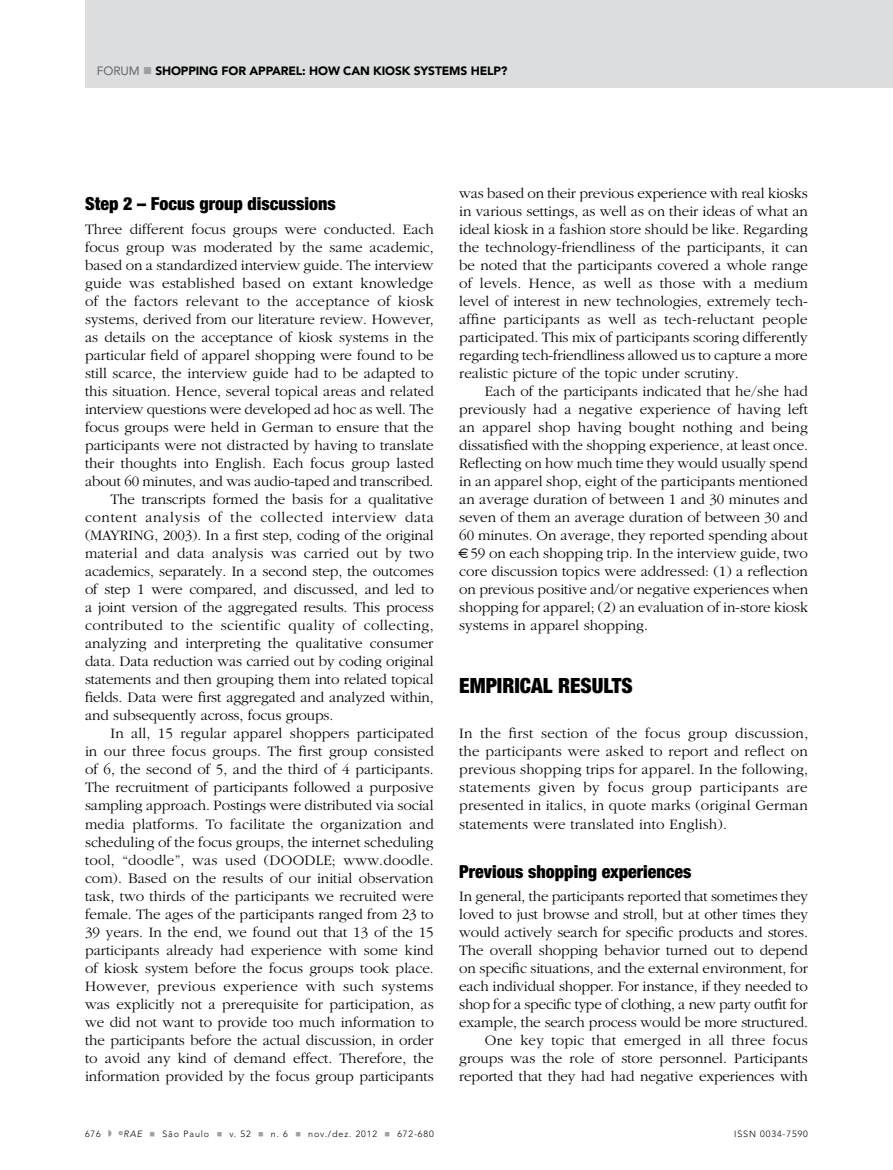
<style>
.page{position:relative;width:893px;height:1170px;background:#fff}
.page>*{position:absolute;margin:0;border:0;box-sizing:border-box;transform-origin:0 0}
.t1{font:900 condensed 21px "Helvetica Neue LT Std";color:#000}
.t2{font:900 condensed 18px "Helvetica Neue";color:#000}
.t3{font:300 15px/18px "Garamond";color:#000;text-align:justify}
.t4{font:300 15px "Garamond";letter-spacing:.025em;color:#000}
.t5{font:300 15px "Garamond";letter-spacing:.02em;color:#000}
.t6{font:300 15px "Garamond";letter-spacing:.045em;color:#000}
.t7{font:900 12px "Avenir LT Std";letter-spacing:-.01em;color:#000}
.t8{font:300 9px "Avenir LT Std";letter-spacing:.1em;color:#000}
.s1{font-weight:400;color:#636466}
.s2{color:#9d9fa2}
.s3{font-style:italic}
</style>
<div class="page">
<div style="left:85px;top:0;width:808px;height:87px;background:#dcddde"></div>
<svg style="left:108px;top:1130px;width:3px;height:6px"></svg>
<p class="t7" style="left:97px;top:64px;width:412px"><span class="s1">FORUM</span> <span class="s2">■</span> SHOPPING FOR APPAREL: HOW CAN KIOSK SYSTEMS HELP?</p>
<p class="t2" style="left:85px;top:193px;width:252px">Step 2 – Focus group discussions</p>
<p class="t3" style="left:85px;top:221px;width:350px">Three different focus groups were conducted. Each</p>
<p class="t3" style="left:85px;top:239px;width:350px">focus group was moderated by the same academic,</p>
<p class="t3" style="left:85px;top:257px;width:350px">based on a standardized interview guide. The interview</p>
<p class="t3" style="left:85px;top:275px;width:350px">guide was established based on extant knowledge</p>
<p class="t5" style="left:85px;top:293px;width:350px">of the factors relevant to the acceptance of kiosk</p>
<p class="t3" style="left:85px;top:311px;width:350px">systems, derived from our literature review. However,</p>
<p class="t3" style="left:85px;top:329px;width:350px">as details on the acceptance of kiosk systems in the</p>
<p class="t3" style="left:85px;top:347px;width:350px">particular field of apparel shopping were found to be</p>
<p class="t3" style="left:85px;top:365px;width:350px">still scarce, the interview guide had to be adapted to</p>
<p class="t3" style="left:85px;top:383px;width:350px">this situation. Hence, several topical areas and related</p>
<p class="t3" style="left:85px;top:401px;width:350px">interview questions were developed ad hoc as well. The</p>
<p class="t3" style="left:85px;top:419px;width:350px">focus groups were held in German to ensure that the</p>
<p class="t3" style="left:85px;top:437px;width:350px">participants were not distracted by having to translate</p>
<p class="t3" style="left:85px;top:455px;width:350px">their thoughts into English. Each focus group lasted</p>
<p class="t3" style="left:85px;top:473px;width:350px">about 60 minutes, and was audio-taped and transcribed.</p>
<p class="t3" style="left:111px;top:491px;width:324px">The transcripts formed the basis for a qualitative</p>
<p class="t6" style="left:85px;top:509px;width:350px">content analysis of the collected interview data</p>
<p class="t3" style="left:85px;top:527px;width:350px">(MAYRING, 2003). In a first step, coding of the original</p>
<p class="t3" style="left:85px;top:545px;width:350px">material and data analysis was carried out by two</p>
<p class="t3" style="left:85px;top:563px;width:350px">academics, separately. In a second step, the outcomes</p>
<p class="t3" style="left:85px;top:581px;width:350px">of step 1 were compared, and discussed, and led to</p>
<p class="t3" style="left:85px;top:599px;width:350px">a joint version of the aggregated results. This process</p>
<p class="t4" style="left:85px;top:617px;width:350px">contributed to the scientific quality of collecting,</p>
<p class="t3" style="left:85px;top:635px;width:350px">analyzing and interpreting the qualitative consumer</p>
<p class="t3" style="left:85px;top:653px;width:350px">data. Data reduction was carried out by coding original</p>
<p class="t3" style="left:85px;top:671px;width:350px">statements and then grouping them into related topical</p>
<p class="t3" style="left:85px;top:689px;width:350px">fields. Data were first aggregated and analyzed within,</p>
<p class="t3" style="left:85px;top:707px;width:250px">and subsequently across, focus groups.</p>
<p class="t3" style="left:111px;top:725px;width:325px">In all, 15 regular apparel shoppers participated</p>
<p class="t3" style="left:85px;top:743px;width:350px">in our three focus groups. The first group consisted</p>
<p class="t3" style="left:85px;top:761px;width:350px">of 6, the second of 5, and the third of 4 participants.</p>
<p class="t3" style="left:85px;top:779px;width:350px">The recruitment of participants followed a purposive</p>
<p class="t3" style="left:85px;top:797px;width:350px">sampling approach. Postings were distributed via social</p>
<p class="t3" style="left:85px;top:815px;width:350px">media platforms. To facilitate the organization and</p>
<p class="t3" style="left:85px;top:833px;width:350px">scheduling of the focus groups, the internet scheduling</p>
<p class="t3" style="left:85px;top:851px;width:350px">tool, “doodle”, was used (DOODLE; www.doodle.</p>
<p class="t3" style="left:85px;top:869px;width:350px">com). Based on the results of our initial observation</p>
<p class="t3" style="left:85px;top:887px;width:350px">task, two thirds of the participants we recruited were</p>
<p class="t3" style="left:85px;top:905px;width:350px">female. The ages of the participants ranged from 23 to</p>
<p class="t3" style="left:85px;top:923px;width:350px">39 years. In the end, we found out that 13 of the 15</p>
<p class="t3" style="left:85px;top:941px;width:350px">participants already had experience with some kind</p>
<p class="t3" style="left:85px;top:959px;width:350px">of kiosk system before the focus groups took place.</p>
<p class="t4" style="left:85px;top:977px;width:350px">However, previous experience with such systems</p>
<p class="t3" style="left:85px;top:995px;width:350px">was explicitly not a prerequisite for participation, as</p>
<p class="t3" style="left:85px;top:1013px;width:350px">we did not want to provide too much information to</p>
<p class="t3" style="left:85px;top:1031px;width:350px">the participants before the actual discussion, in order</p>
<p class="t3" style="left:85px;top:1049px;width:350px">to avoid any kind of demand effect. Therefore, the</p>
<p class="t3" style="left:85px;top:1067px;width:350px">information provided by the focus group participants</p>
<p class="t3" style="left:459px;top:185px;width:350px">was based on their previous experience with real kiosks in various settings, as well as on their ideas of what an ideal kiosk in a fashion store should be like. Regarding the technology-friendliness of the participants, it can be noted that the participants covered a whole range of levels. Hence, as well as those with a medium level of interest in new technologies, extremely tech&shy;affine participants as well as tech-reluctant people participated. This mix of participants scoring differently regarding tech-friendliness allowed us to capture a more realistic picture of the topic under scrutiny.</p>
<p class="t3" style="left:485px;top:383px;width:325px">Each of the participants indicated that he/she had</p>
<p class="t3" style="left:459px;top:401px;width:350px">previously had a negative experience of having left</p>
<p class="t3" style="left:459px;top:419px;width:350px">an apparel shop having bought nothing and being</p>
<p class="t3" style="left:459px;top:437px;width:350px">dissatisfied with the shopping experience, at least once.</p>
<p class="t3" style="left:459px;top:455px;width:350px">Reflecting on how much time they would usually spend</p>
<p class="t3" style="left:459px;top:473px;width:350px">in an apparel shop, eight of the participants mentioned</p>
<p class="t3" style="left:459px;top:491px;width:350px">an average duration of between 1 and 30 minutes and</p>
<p class="t3" style="left:459px;top:509px;width:350px">seven of them an average duration of between 30 and</p>
<p class="t3" style="left:459px;top:527px;width:350px">60 minutes. On average, they reported spending about</p>
<p class="t3" style="left:470px;top:545px;width:339px">59 on each shopping trip. In the interview guide, two</p>
<p class="t3" style="left:459px;top:563px;width:350px">core discussion topics were addressed: (1) a reflection</p>
<p class="t3" style="left:459px;top:581px;width:350px">on previous positive and/or negative experiences when</p>
<p class="t3" style="left:459px;top:599px;width:350px">shopping for apparel; (2) an evaluation of in-store kiosk</p>
<p class="t3" style="left:459px;top:617px;width:190px">systems in apparel shopping.</p>
<h1 class="t1" style="left:459px;top:673px;width:175px">EMPIRICAL RESULTS</h1>
<p class="t3" style="left:459px;top:725px;width:350px">In the first section of the focus group discussion, the participants were asked to report and reflect on previous shopping trips for apparel. In the following, statements given by focus group participants are presented in italics, in quote marks (original German statements were translated into English).</p>
<p class="t2" style="left:459px;top:860px;width:234px">Previous shopping experiences</p>
<p class="t3" style="left:459px;top:887px;width:350px;text-align:right">In general, the participants reported that sometimes they loved to just browse and stroll, but at other times they would actively search for specific products and stores.<br>The overall shopping behavior turned out to depend on specific situations, and the external environment, for each individual shopper. For instance, if they needed to shop for a specific type of clothing, a new party outfit for example, the search process would be more structured.<br>One key topic that emerged in all three focus groups was the role of store personnel. Participants reported that they had had negative experiences with</p>
<p class="t8" style="left:85px;top:1128px;width:17px">676</p>
<p class="t8" style="left:119px;top:1128px;width:316px"><sup>©</sup><span class="s3">RAE</span> <span class="s2">■</span> São Paulo <span class="s2">■</span> v. 52 <span class="s2">■</span> n. 6 <span class="s2">■</span> nov./dez. 2012 <span class="s2">■</span> 672-680</p>
<p class="t8" style="left:734px;top:1128px;width:75px">ISSN 0034-7590</p>
</div>
